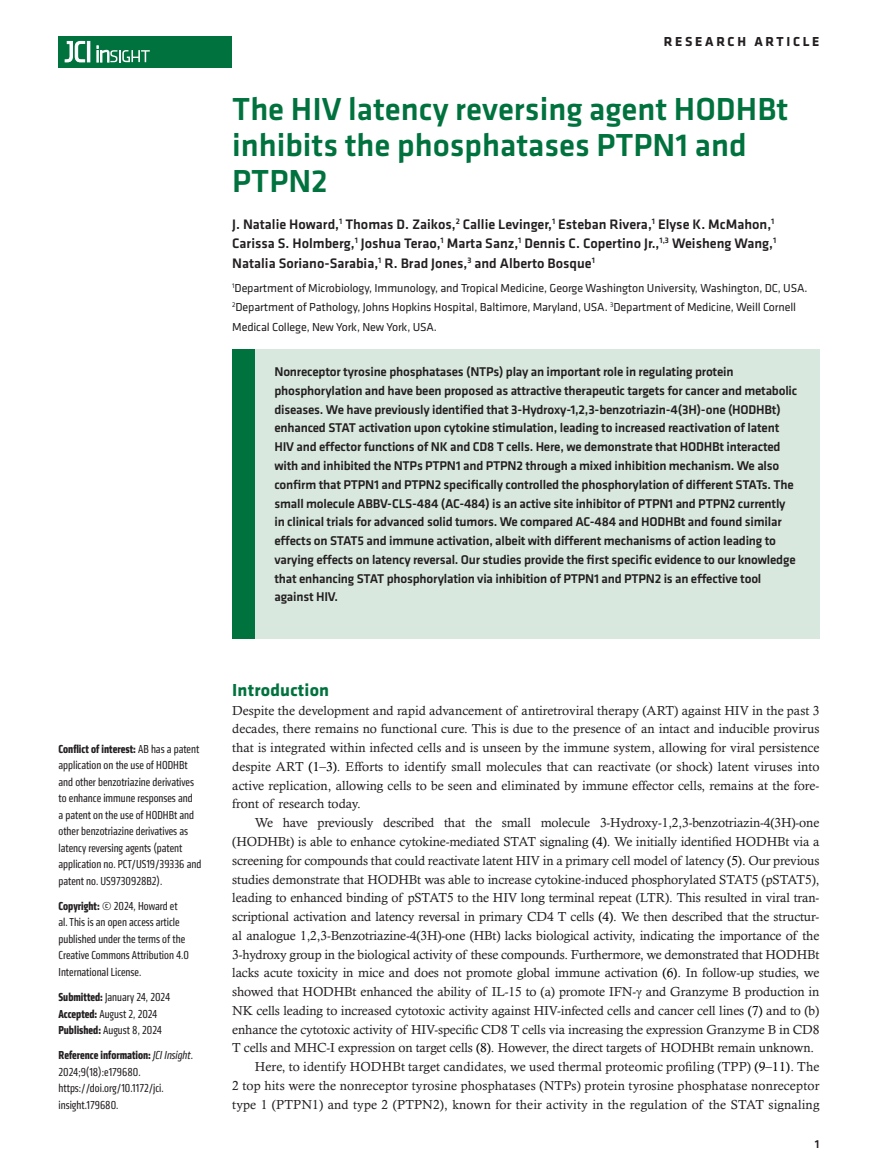
<style>
.page{position:relative;width:878px;height:1175px;background:#fff}
.page>*{position:absolute;margin:0;border:0;box-sizing:border-box;transform-origin:0 0}
.t1{font:500 33px/36px "Klavika Basic";color:#00723e}
.t2{font:700 18px "Klavika";letter-spacing:.01em;color:#00723e}
.t3{font:500 14.25px/19.5px "Klavika Basic";color:#231f20}
.t4{font:700 13.5px "Klavika Basic";letter-spacing:.2em;color:#231f20}
.t5{font:13.2px/18.8px "Calisto MT Std";letter-spacing:-.01em;color:#231f20;text-align:justify}
.t6{font:500 13.2px/18.8px "Klavika Basic";letter-spacing:-.015em;color:#231f20}
.t7{font:13.2px "Calisto MT Std";letter-spacing:.01em;color:#231f20}
.t8{font:condensed 12px/16.5px "Klavika";color:#231f20}
.t9{font:12px/19.5px "Klavika";letter-spacing:-.01em;color:#231f20}
.t10{font:500 12px "Klavika Basic";color:#231f20}
.s1{font-weight:700}
.s2{font-style:italic}
.s3{color:#000}
.s4{font-family:"Times New Roman"}
</style>
<div class="page">
<div style="left:59px;top:36px;width:173px;height:31px;background:#00723e"></div>
<hr style="left:87px;top:41px;width:3px;height:21px;background:#fff">
<svg style="left:64px;top:41px;width:21px;height:22px"></svg>
<svg style="left:97px;top:46px;width:53px;height:16px"></svg>
<div style="left:232px;top:349px;width:587px;height:290px;background:#d8e8df"></div>
<div style="left:232px;top:349px;width:22px;height:290px;background:#00723e"></div>
<p class="t4" style="left:663px;top:32px;width:157px">RESEARCH ARTICLE</p>
<h1 class="t1" style="left:232px;top:91px;width:557px">The HIV latency reversing agent HODHBt inhibits the phosphatases PTPN1 and<br>PTPN2</h1>
<p class="t3" style="left:232px;top:214px;width:545px">J. Natalie Howard,<sup>1</sup> Thomas D. Zaikos,<sup>2</sup> Callie Levinger,<sup>1</sup> Esteban Rivera,<sup>1</sup> Elyse K. McMahon,<sup>1<br></sup>Carissa S. Holmberg,<sup>1</sup> Joshua Terao,<sup>1</sup> Marta Sanz,<sup>1</sup> Dennis C. Copertino Jr.,<sup>1,3</sup> Weisheng Wang,<sup>1<br></sup>Natalia Soriano-Sarabia,<sup>1</sup> R. Brad Jones,<sup>3</sup> and Alberto Bosque<sup>1</sup></p>
<p class="t9" style="left:232px;top:277px;width:577px"><sup>1</sup>Department of Microbiology, Immunology, and Tropical Medicine, George Washington University, Washington, DC, USA.<br><sup>2</sup>Department of Pathology, Johns Hopkins Hospital, Baltimore, Maryland, USA. <sup>3</sup>Department of Medicine, Weill Cornell<br>Medical College, New York, New York, USA.</p>
<p class="t6" style="left:274px;top:362px;width:524px">Nonreceptor tyrosine phosphatases (NTPs) play an important role in regulating protein phosphorylation and have been proposed as attractive therapeutic targets for cancer and metabolic diseases. We have previously identified that 3-Hydroxy-1,2,3-benzotriazin-4(3H)-one (HODHBt) enhanced STAT activation upon cytokine stimulation, leading to increased reactivation of latent HIV and effector functions of NK and CD8 T cells. Here, we demonstrate that HODHBt interacted with and inhibited the NTPs PTPN1 and PTPN2 through a mixed inhibition mechanism. We also confirm that PTPN1 and PTPN2 specifically controlled the phosphorylation of different STATs. The small molecule ABBV-CLS-484 (AC-484) is an active site inhibitor of PTPN1 and PTPN2 currently in clinical trials for advanced solid tumors. We compared AC-484 and HODHBt and found similar effects on STAT5 and immune activation, albeit with different mechanisms of action leading to varying effects on latency reversal. Our studies provide the first specific evidence to our knowledge that enhancing STAT phosphorylation via inhibition of PTPN1 and PTPN2 is an effective tool against HIV.</p>
<p class="t8" style="left:59px;top:740px;width:144px"><span class="s1">Conflict of interest:</span> AB has a patent application on the use of HODHBt and other benzotriazine derivatives to enhance immune responses and<br>a patent on the use of HODHBt and other benzotriazine derivatives as latency reversing agents (patent application no. PCT/US19/39336 and patent no. US9730928B2).</p>
<p class="t8" style="left:59px;top:897px;width:132px"><span class="s1">Copyright:</span> © 2024, Howard et al. This is an open access article published under the terms of the<br>Creative Commons Attribution 4.0<br>International License.</p>
<p class="t8" style="left:59px;top:988px;width:113px"><span class="s1">Submitted:</span> January 24, 2024<br><span class="s1">Accepted:</span> August 2, 2024<br><span class="s1">Published:</span> August 8, 2024</p>
<p class="t8" style="left:59px;top:1046px;width:136px"><span class="s1">Reference information:</span> <span class="s2">JCI Insight</span>.<br>2024;9(18):e179680. https://doi.org/10.1172/jci. insight.179680.</p>
<h2 class="t2" style="left:232px;top:677px;width:98px">Introduction</h2>
<p class="t5" style="left:232px;top:700px;width:588px">Despite the development and rapid advancement of antiretroviral therapy (ART) against HIV in the past 3 decades, there remains no functional cure. This is due to the presence of an intact and inducible provirus that is integrated within infected cells and is unseen by the immune system, allowing for viral persistence despite ART <span class="s3">(1–3)</span>. Efforts to identify small molecules that can reactivate (or shock) latent viruses into active replication, allowing cells to be seen and eliminated by immune effector cells, remains at the fore&shy;front of research today.</p>
<p class="t5" style="left:255px;top:813px;width:566px">We have previously described that the small molecule 3-Hydroxy-1,2,3-benzotriazin-4(3H)-one</p>
<p class="t5" style="left:232px;top:832px;width:588px">(HODHBt) is able to enhance cytokine-mediated STAT signaling <span class="s3">(4)</span>. We initially identified HODHBt via a</p>
<p class="t5" style="left:232px;top:851px;width:588px">screening for compounds that could reactivate latent HIV in a primary cell model of latency <span class="s3">(5)</span>. Our previous</p>
<p class="t5" style="left:232px;top:869px;width:588px">studies demonstrate that HODHBt was able to increase cytokine-induced phosphorylated STAT5 (pSTAT5),</p>
<p class="t5" style="left:232px;top:888px;width:588px">leading to enhanced binding of pSTAT5 to the HIV long terminal repeat (LTR). This resulted in viral tran-</p>
<p class="t5" style="left:232px;top:907px;width:588px">scriptional activation and latency reversal in primary CD4 T cells <span class="s3">(4)</span>. We then described that the structur-</p>
<p class="t5" style="left:232px;top:926px;width:588px">al analogue 1,2,3-Benzotriazine-4(3H)-one (HBt) lacks biological activity, indicating the importance of the</p>
<p class="t5" style="left:232px;top:944px;width:588px">3-hydroxy group in the biological activity of these compounds. Furthermore, we demonstrated that HODHBt</p>
<p class="t5" style="left:232px;top:963px;width:588px">lacks acute toxicity in mice and does not promote global immune activation <span class="s3">(6)</span>. In follow-up studies, we</p>
<p class="t5" style="left:232px;top:982px;width:588px">showed that HODHBt enhanced the ability of IL-15 to (a) promote IFN-<span class="s4">γ</span> and Granzyme B production in</p>
<p class="t5" style="left:232px;top:1001px;width:588px">NK cells leading to increased cytotoxic activity against HIV-infected cells and cancer cell lines <span class="s3">(7)</span> and to (b)</p>
<p class="t5" style="left:232px;top:1019px;width:588px">enhance the cytotoxic activity of HIV-specific CD8 T cells via increasing the expression Granzyme B in CD8</p>
<p class="t5" style="left:232px;top:1038px;width:583px">T cells and MHC-I expression on target cells <span class="s3">(8)</span>. However, the direct targets of HODHBt remain unknown.</p>
<p class="t7" style="left:255px;top:1059px;width:566px">Here, to identify HODHBt target candidates, we used thermal proteomic profiling (TPP) <span class="s3">(9–11)</span>. The</p>
<p class="t7" style="left:232px;top:1077px;width:588px">2 top hits were the nonreceptor tyrosine phosphatases (NTPs) protein tyrosine phosphatase nonreceptor</p>
<p class="t7" style="left:232px;top:1096px;width:588px">type 1 (PTPN1) and type 2 (PTPN2), known for their activity in the regulation of the STAT signaling</p>
<p class="t10" style="left:814px;top:1135px;width:6px">1</p>
</div>
